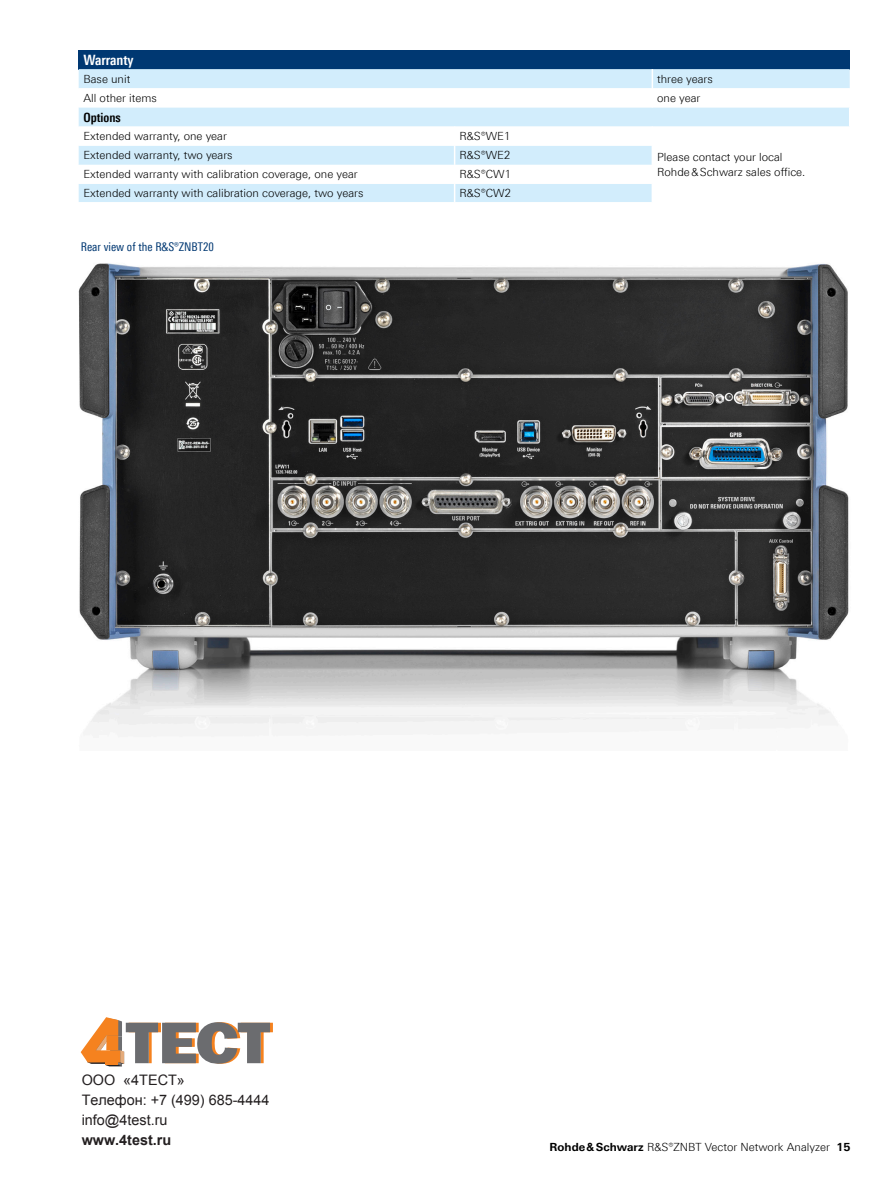
<style>
.page{position:relative;width:893px;height:1191px;background:#fff}
.page>*{position:absolute;margin:0;border:0;box-sizing:border-box;transform-origin:0 0}
.t1{font:14.4px/20.2px "Arial";color:#231f20}
.t2{font:700 14.25px "Linotype Univers 620 Cn";color:#fff}
.t3{font:700 12.75px "Linotype Univers 620 Cn";color:#000}
.t4{font:12px "Linotype Univers 420 Cn";color:#003872}
.t5{font:300 11.25px/14.5px "Linotype Univers 330";color:#000}
.s1{font-style:inherit}
.s2{font-weight:700}
.s3{font-family:"Linotype Univers 630";font-weight:700}
</style>
<div class="page">
<img style="left:78px;top:263px;width:771px;height:475px">
<div style="left:79px;top:50px;width:771px;height:19px;background:#003872"></div>
<div style="left:79px;top:69px;width:771px;height:19px;background:#d2edfc"></div>
<svg style="left:79px;top:107px;width:770px;height:95px"></svg>
<svg style="left:652px;top:69px;width:1px;height:19px"></svg>
<svg style="left:454px;top:126px;width:1px;height:76px"></svg>
<svg style="left:652px;top:126px;width:1px;height:76px"></svg>
<svg style="left:81px;top:1017px;width:192px;height:49px"></svg>
<p class="t2" style="left:83px;top:51px;width:52px">Warranty</p>
<p class="t5" style="left:83px;top:71px;width:48px">Base unit</p>
<p class="t5" style="left:657px;top:71px;width:57px">three years</p>
<p class="t5" style="left:83px;top:90px;width:75px">All other items</p>
<p class="t5" style="left:657px;top:90px;width:45px">one year</p>
<p class="t3" style="left:83px;top:109px;width:39px">Options</p>
<p class="t5" style="left:83px;top:129px;width:145px">Extended warranty, one year</p>
<p class="t5" style="left:459px;top:129px;width:52px">R&amp;S®WE1</p>
<p class="t5" style="left:657px;top:150px;width:150px">Please contact your local<br>Rohde&amp;Schwarz sales office.</p>
<p class="t5" style="left:83px;top:148px;width:151px">Extended warranty, two years</p>
<p class="t5" style="left:459px;top:148px;width:52px">R&amp;S®WE2</p>
<p class="t5" style="left:83px;top:167px;width:276px">Extended warranty with calibration coverage, one year</p>
<p class="t5" style="left:459px;top:167px;width:53px">R&amp;S®CW1</p>
<p class="t5" style="left:83px;top:186px;width:281px">Extended warranty with calibration coverage, two years</p>
<p class="t5" style="left:459px;top:186px;width:53px">R&amp;S®CW2</p>
<p class="t4" style="left:81px;top:240px;width:135px">Rear view of the R&amp;S®ZNBT20</p>
<p class="t1" style="left:82px;top:1069px;width:189px">ООО «4ТЕСТ»<br>Телефон: +7 (499) 685-4444 <span class="s1">info</span>@4test.ru<br><span class="s2">www.4test.ru</span></p>
<p class="t5" style="left:550px;top:1139px;width:302px"><span class="s3">Rohde&amp;Schwarz</span> R&amp;S®ZNBT Vector Network Analyzer <span class="s3">15</span></p>
</div>
